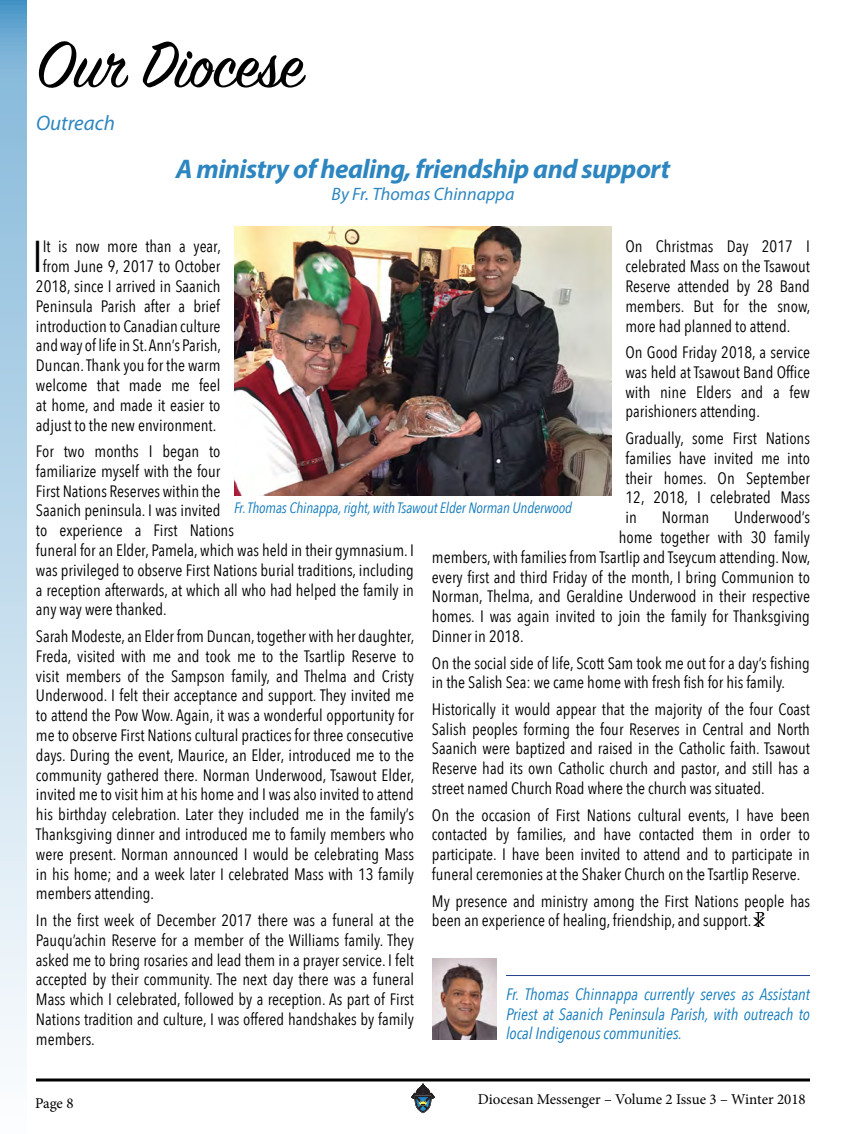
<style>
.page{position:relative;width:864px;height:1134px;background:#fff}
.page>*{position:absolute;margin:0;border:0;box-sizing:border-box;transform-origin:0 0}
.t1{font:72px "Sign Painter House Script";color:#000}
.t2{font:44.4px "Avenir Next Condensed";color:#000}
.t3{font:italic 700 27px "Myriad Pro";letter-spacing:-.02em;color:#2d86c0}
.t4{font:italic 21px "Myriad Pro";color:#2d86c0}
.t5{font:italic 18px "Myriad Pro";color:#2d86c0}
.t6{font:16.5px/19.8px "Avenir Next Condensed";color:#000;text-align:justify}
.t7{font:italic 16.5px/19.8px "Avenir Next Condensed";color:#107abc;text-align:justify}
.t8{font:italic 15px "Avenir Next Condensed";letter-spacing:-.01em;color:#107abc}
.t9{font:15px "Minion Pro";letter-spacing:-.005em;color:#000}
</style>
<div class="page">
<svg style="left:36px;top:1078px;width:774px;height:4px;background:#3f3f3f"></svg>
<svg style="left:411px;top:1084px;width:24px;height:29px"></svg>
<svg style="left:0;top:0;width:27px;height:1048px;background:#b9d6e9"></svg>
<img style="left:754px;top:912px;width:10px;height:14px">
<img style="left:234px;top:226px;width:378px;height:269px">
<hr style="left:506px;top:975px;width:304px;height:1px;background:#25408f">
<img style="left:432px;top:958px;width:65px;height:81px">
<h1 class="t1" style="left:36px;top:21px;width:269px">Our Diocese</h1>
<p class="t4" style="left:36px;top:110px;width:80px">Outreach</p>
<h3 class="t3" style="left:176px;top:152px;width:496px">A ministry of healing, friendship and support</h3>
<p class="t5" style="left:332px;top:183px;width:184px">By Fr. Thomas Chinnappa</p>
<p class="t6" style="left:36px;top:236px;width:187px;text-align:center">It is now more than a year, from June 9, 2017 to October<br>2018, since I arrived in Saanich<br>Peninsula Parish after a brief introduction to Canadian culture and way of life in St. Ann’s Parish,<br>Duncan. Thank you for the warm welcome that made me feel at home, and made it easier to adjust to the new environment.</p>
<p class="t6" style="left:36px;top:441px;width:380px;text-align:left">For two months I began to<br>familiarize myself with the four<br>First Nations Reserves within the<br>Saanich peninsula. I was invited<br>to experience a First Nations<br>funeral for an Elder, Pamela, which was held in their gymnasium. I was privileged to observe First Nations burial traditions, including a reception afterwards, at which all who had helped the family in any way were thanked.</p>
<p class="t6" style="left:36px;top:626px;width:380px">Sarah Modeste, an Elder from Duncan, together with her daughter, Freda, visited with me and took me to the Tsartlip Reserve to visit members of the Sampson family, and Thelma and Cristy Underwood. I felt their acceptance and support. They invited me to attend the Pow Wow. Again, it was a wonderful opportunity for me to observe First Nations cultural practices for three consecutive days. During the event, Maurice, an Elder, introduced me to the community gathered there. Norman Underwood, Tsawout Elder, invited me to visit him at his home and I was also invited to attend his birthday celebration. Later they included me in the family’s Thanksgiving dinner and introduced me to family members who were present. Norman announced I would be celebrating Mass in his home; and a week later I celebrated Mass with 13 family members attending.</p>
<p class="t6" style="left:36px;top:909px;width:380px">In the first week of December 2017 there was a funeral at the Pauqu’achin Reserve for a member of the Williams family. They asked me to bring rosaries and lead them in a prayer service. I felt accepted by their community. The next day there was a funeral Mass which I celebrated, followed by a reception. As part of First Nations tradition and culture, I was offered handshakes by family members.</p>
<p class="t6" style="left:625px;top:236px;width:186px">On Christmas Day 2017 I celebrated Mass on the Tsawout Reserve attended by 28 Band members. But for the snow, more had planned to attend.</p>
<p class="t6" style="left:625px;top:342px;width:186px">On Good Friday 2018, a service was held at Tsawout Band Office with nine Elders and a few parishioners attending.</p>
<p class="t6" style="left:625px;top:428px;width:186px">Gradually, some First Nations families have invited me into their homes. On September 12, 2018, I celebrated Mass in</p>
<h2 class="t2" style="left:32px;top:219px;width:12px">I</h2>
<p class="t8" style="left:234px;top:499px;width:340px">Fr. Thomas Chinappa, right, with Tsawout Elder Norman Underwood</p>
<p class="t6" style="left:662px;top:507px;width:49px">Norman</p>
<p class="t6" style="left:734px;top:507px;width:77px">Underwood’s</p>
<p class="t6" style="left:619px;top:527px;width:193px">home together with 30 family</p>
<p class="t6" style="left:432px;top:546px;width:380px">members, with families from Tsartlip and Tseycum attending. Now,</p>
<p class="t6" style="left:432px;top:566px;width:380px">every first and third Friday of the month, I bring Communion to</p>
<p class="t6" style="left:432px;top:586px;width:380px">Norman, Thelma, and Geraldine Underwood in their respective</p>
<p class="t6" style="left:432px;top:606px;width:380px">homes. I was again invited to join the family for Thanksgiving</p>
<p class="t6" style="left:432px;top:626px;width:93px">Dinner in 2018.</p>
<p class="t6" style="left:432px;top:652px;width:380px">On the social side of life, Scott Sam took me out for a day’s fishing in the Salish Sea: we came home with fresh fish for his family.</p>
<p class="t6" style="left:432px;top:698px;width:380px">Historically it would appear that the majority of the four Coast Salish peoples forming the four Reserves in Central and North Saanich were baptized and raised in the Catholic faith. Tsawout Reserve had its own Catholic church and pastor, and still has a street named Church Road where the church was situated.</p>
<p class="t6" style="left:432px;top:804px;width:380px">On the occasion of First Nations cultural events, I have been contacted by families, and have contacted them in order to participate. I have been invited to attend and to participate in funeral ceremonies at the Shaker Church on the Tsartlip Reserve.</p>
<p class="t6" style="left:432px;top:890px;width:380px">My presence and ministry among the First Nations people has been an experience of healing, friendship, and support.</p>
<p class="t7" style="left:506px;top:984px;width:306px">Fr. Thomas Chinnappa currently serves as Assistant Priest at Saanich Peninsula Parish, with outreach to local Indigenous communities.</p>
<p class="t9" style="left:35px;top:1093px;width:40px">Page 8</p>
<p class="t9" style="left:478px;top:1089px;width:330px">Diocesan Messenger – Volume 2 Issue 3 – Winter 2018</p>
</div>
